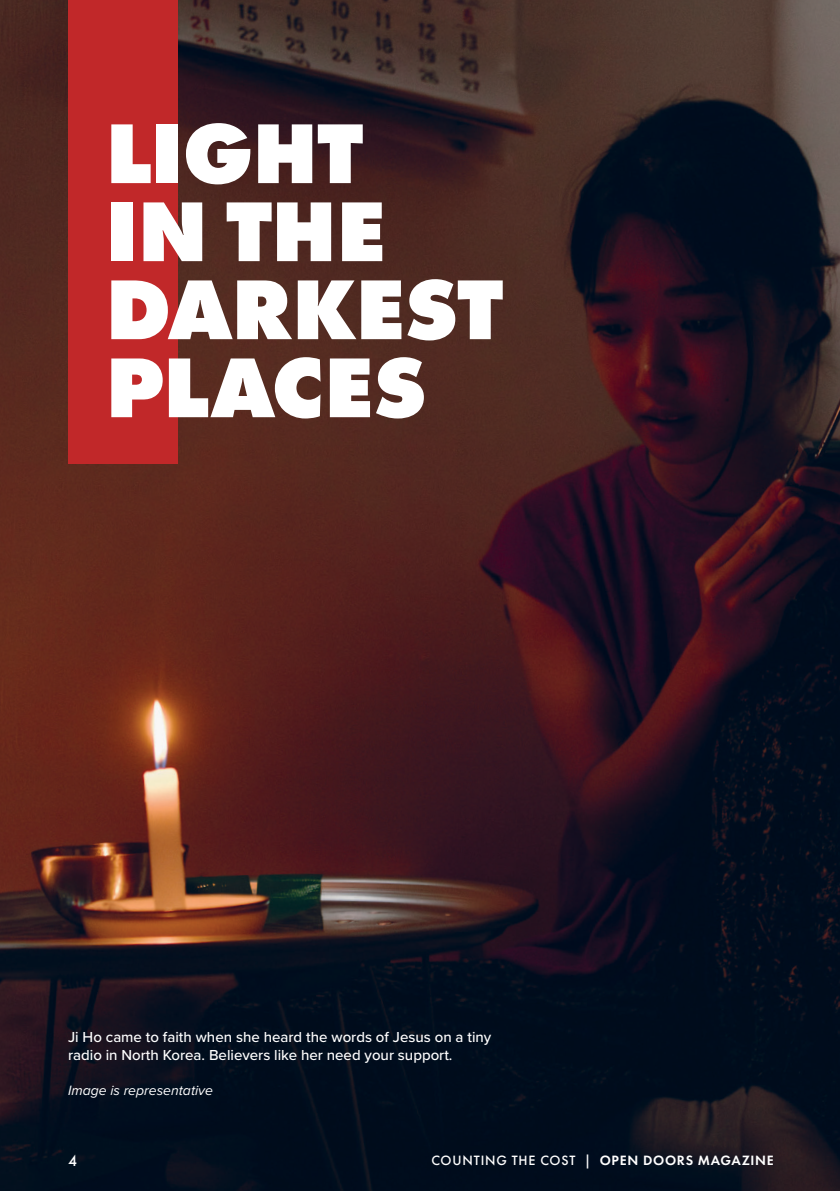
<style>
.page{position:relative;width:840px;height:1191px;background:#fff}
.page>*{position:absolute;margin:0;border:0;box-sizing:border-box;transform-origin:0 0}
.Large_title{font:800 88px/78px "Futura PT";letter-spacing:-.015em;color:#fff}
.t1{font:500 16px "Futura PT";color:#fff}
.Photo_caption{font:500 15px/18px "Proxima Nova";color:#fff}
.t2{font:600 14px "Futura PT";letter-spacing:.05em;color:#fff}
.Image_disclaimer{font:italic 14px "Proxima Nova";color:#fff}
.s1{font-weight:500}
</style>
<div class="page">
<img style="left:0;top:0;width:839px;height:1191px">
<div style="left:68px;top:0;width:109px;height:463px;background:#c12829"></div>
<p class="Large_title" style="left:105px;top:113px;width:399px">LIGHT<br>IN THE<br>DARKEST<br>PLACES</p>
<p class="Photo_caption" style="left:68px;top:1027px;width:424px">Ji Ho came to faith when she heard the words of Jesus on a tiny radio in North Korea. Believers like her need your support.</p>
<p class="Image_disclaimer" style="left:68px;top:1079px;width:146px">Image is representative</p>
<p class="t1" style="left:68px;top:1151px;width:11px">4</p>
<p class="t2" style="left:431px;top:1152px;width:343px"><span class="s1">COUNTING THE COST |</span> OPEN DOORS MAGAZINE</p>
</div>
